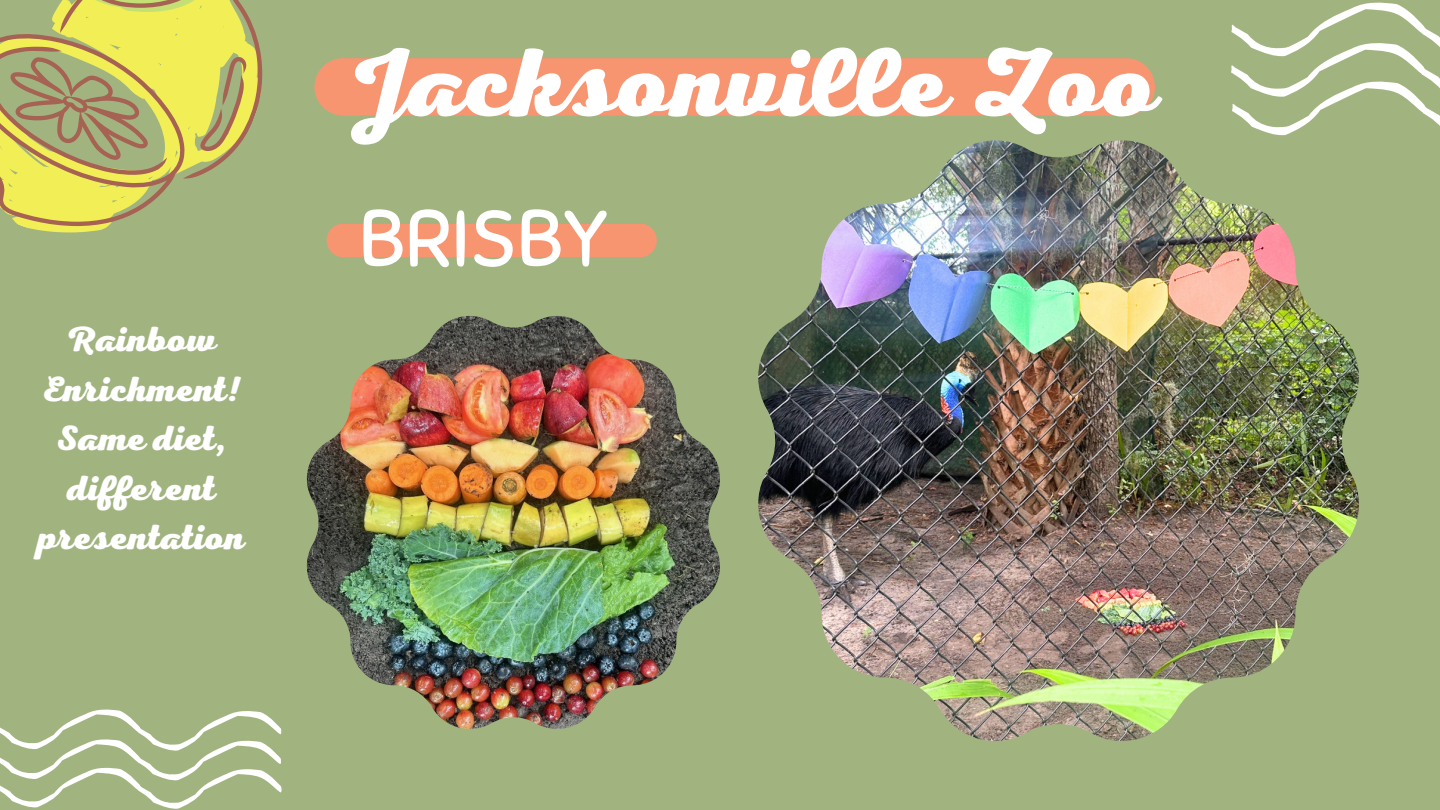
<style>
.page{position:relative;width:1440px;height:810px;background:#a1b480}
.page>*{position:absolute;margin:0;border:0;box-sizing:border-box;transform-origin:0 0}
.t1{font:97.5px "RTL Adam Script Heavy";color:#fff}
.t2{font:79.6px "Sniglet";color:#fff}
.t3{font:35.4px/49.5px "RTL Adam Script Heavy";color:#fff;text-align:center}
</style>
<div class="page">
<div style="left:314px;top:58px;width:841px;height:58px;background:#f79571;border-radius:29px"></div>
<svg style="left:1231px;top:2px;width:209px;height:134px"></svg>
<svg style="left:0;top:709px;width:282px;height:100px"></svg>
<div style="left:327px;top:224px;width:330px;height:33px;background:#f79571"></div>
<svg style="left:0;top:0;width:263px;height:233px"></svg>
<img style="left:307px;top:316px;width:413px;height:413px">
<img style="left:758px;top:140px;width:601px;height:601px">
<p class="t3" style="left:37px;top:316px;width:209px">Rainbow<br>Enrichment!<br>Same diet, different presentation</p>
<p class="t1" style="left:348px;top:28px;width:810px">Jacksonville Zoo</p>
<p class="t2" style="left:359px;top:190px;width:251px">BRISBY</p>
</div>
